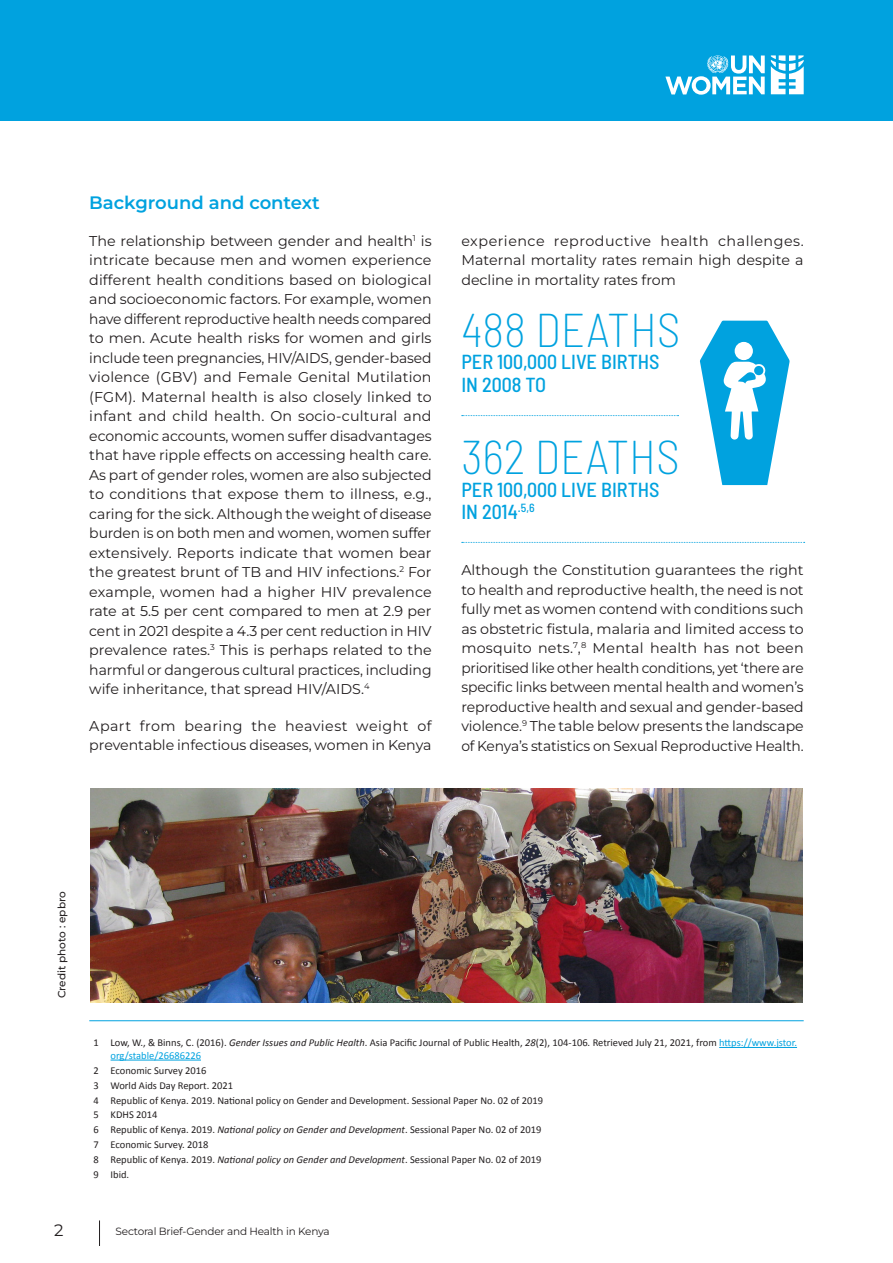
<style>
.page{position:relative;width:893px;height:1263px;background:#fff}
.page>*{position:absolute;margin:0;border:0;box-sizing:border-box;transform-origin:0 0}
.Paragraph_Style_2{font:200 semi-condensed 47.25px "Barlow";color:#00a2df}
.Paragraph_Style_2-2{font:500 semi-condensed 20.25px "Barlow";color:#00a2df}
.Normal1{font:600 18px "Montserrat";color:#00a2df}
.t1{font:16.5px "Montserrat";color:#231f20}
.t2{font:14.25px/19.5px "Montserrat";color:#231f20;text-align:justify}
.FOOTNOTE{font:10.5px/12.6px "Calibri";color:#231f20}
.t3{font:10.5px "Montserrat";letter-spacing:-.02em;color:#231f20}
.Normal1-2{font:500 10.5px "Montserrat";color:#231f20}
.s1{font-style:italic}
.s2{color:#00a2df}
</style>
<div class="page">
<div style="left:0;top:0;width:893px;height:121px;background:#00a2df"></div>
<svg style="left:99px;top:1220px;width:1px;height:26px"></svg>
<svg style="left:665px;top:55px;width:100px;height:40px"></svg>
<svg style="left:771px;top:55px;width:33px;height:39px"></svg>
<hr style="left:89px;top:1020px;width:715px;height:1px;background:#00a2df">
<hr style="left:719px;top:1047px;width:78px;height:1px;background:#00a2df">
<hr style="left:111px;top:1060px;width:90px;height:1px;background:#00a2df">
<svg style="left:462px;top:415px;width:216px;height:1px"></svg>
<svg style="left:462px;top:542px;width:343px;height:1px"></svg>
<img style="left:90px;top:788px;width:713px;height:215px">
<svg style="left:700px;top:321px;width:90px;height:164px"></svg>
<div style="left:735px;top:342px;width:18px;height:18px;background:#fff;border-radius:50%"></div>
<p class="Normal1" style="left:89px;top:191px;width:232px">Background and context</p>
<p class="t2" style="left:89px;top:230px;width:344px">The relationship between gender and health<sup>1</sup> is intricate because men and women experience different health conditions based on biological and socioeconomic factors. For example, women have different reproductive health needs compared to men. Acute health risks for women and girls include teen pregnancies, HIV/AIDS, gender-based violence (GBV) and Female Genital Mutilation (FGM). Maternal health is also closely linked to infant and child health. On socio-cultural and economic accounts, women suffer disadvantages that have ripple effects on accessing health care.<br>As part of gender roles, women are also subjected to conditions that expose them to illness, e.g., caring for the sick. Although the weight of disease burden is on both men and women, women suffer extensively. Reports indicate that women bear the greatest brunt of TB and HIV infections.<sup>2</sup> For example, women had a higher HIV prevalence rate at 5.5 per cent compared to men at 2.9 per cent in 2021 despite a 4.3 per cent reduction in HIV prevalence rates.<sup>3</sup> This is perhaps related to the harmful or dangerous cultural practices, including wife inheritance, that spread HIV/AIDS.<sup>4</sup></p>
<p class="t2" style="left:89px;top:715px;width:344px">Apart from bearing the heaviest weight of preventable infectious diseases, women in Kenya</p>
<p class="t2" style="left:461px;top:230px;width:344px">experience reproductive health challenges.<br>Maternal mortality rates remain high despite a decline in mortality rates from</p>
<p class="Paragraph_Style_2" style="left:461px;top:300px;width:220px">488 DEATHS</p>
<p class="Paragraph_Style_2-2" style="left:461px;top:350px;width:200px">PER 100,000 LIVE BIRTHS</p>
<p class="Paragraph_Style_2-2" style="left:461px;top:372px;width:86px">IN 2008 TO</p>
<p class="Paragraph_Style_2" style="left:461px;top:428px;width:220px">362 DEATHS</p>
<p class="Paragraph_Style_2-2" style="left:461px;top:477px;width:200px">PER 100,000 LIVE BIRTHS</p>
<p class="Paragraph_Style_2-2" style="left:461px;top:499px;width:75px">IN 2014<sup>.5,6</sup></p>
<p class="t2" style="left:461px;top:560px;width:344px">Although the Constitution guarantees the right to health and reproductive health, the need is not fully met as women contend with conditions such as obstetric fistula, malaria and limited access to mosquito nets.<sup>7</sup>,<sup>8</sup> Mental health has not been prioritised like other health conditions, yet ‘there are specific links between mental health and women’s reproductive health and sexual and gender-based violence.<sup>9</sup> The table below presents the landscape of Kenya’s statistics on Sexual Reproductive Health.</p>
<p class="Normal1-2" style="left:55px;top:998px;width:108px;rotate:-90deg">Credit photo : epbro</p>
<p class="FOOTNOTE" style="left:111px;top:1036px;width:688px;text-indent:-17px">1 Low, W., &amp; Binns, C. (2016). <span class="s1">Gender Issues and Public Health</span>. Asia Pacific Journal of Public Health, <span class="s1">28</span>(2), 104-106. Retrieved July 21, 2021, from <span class="s2">https://www.jstor. org/stable/26686226</span></p>
<p class="FOOTNOTE" style="left:94px;top:1063px;width:114px">2 Economic Survey 2016</p>
<p class="FOOTNOTE" style="left:94px;top:1078px;width:141px">3 World Aids Day Report. 2021</p>
<p class="FOOTNOTE" style="left:94px;top:1093px;width:451px">4 Republic of Kenya. 2019. National policy on Gender and Development. Sessional Paper No. 02 of 2019</p>
<p class="FOOTNOTE" style="left:94px;top:1108px;width:65px">5 KDHS 2014</p>
<p class="FOOTNOTE" style="left:94px;top:1123px;width:449px">6 Republic of Kenya. 2019. <span class="s1">National policy on Gender and Development</span>. Sessional Paper No. 02 of 2019</p>
<p class="FOOTNOTE" style="left:94px;top:1138px;width:116px">7 Economic Survey. 2018</p>
<p class="FOOTNOTE" style="left:94px;top:1153px;width:449px">8 Republic of Kenya. 2019. <span class="s1">National policy on Gender and Development</span>. Sessional Paper No. 02 of 2019</p>
<p class="FOOTNOTE" style="left:94px;top:1168px;width:37px">9 Ibid.</p>
<p class="t1" style="left:54px;top:1219px;width:11px">2</p>
<p class="t3" style="left:116px;top:1224px;width:216px">Sectoral Brief-Gender and Health in Kenya</p>
</div>
